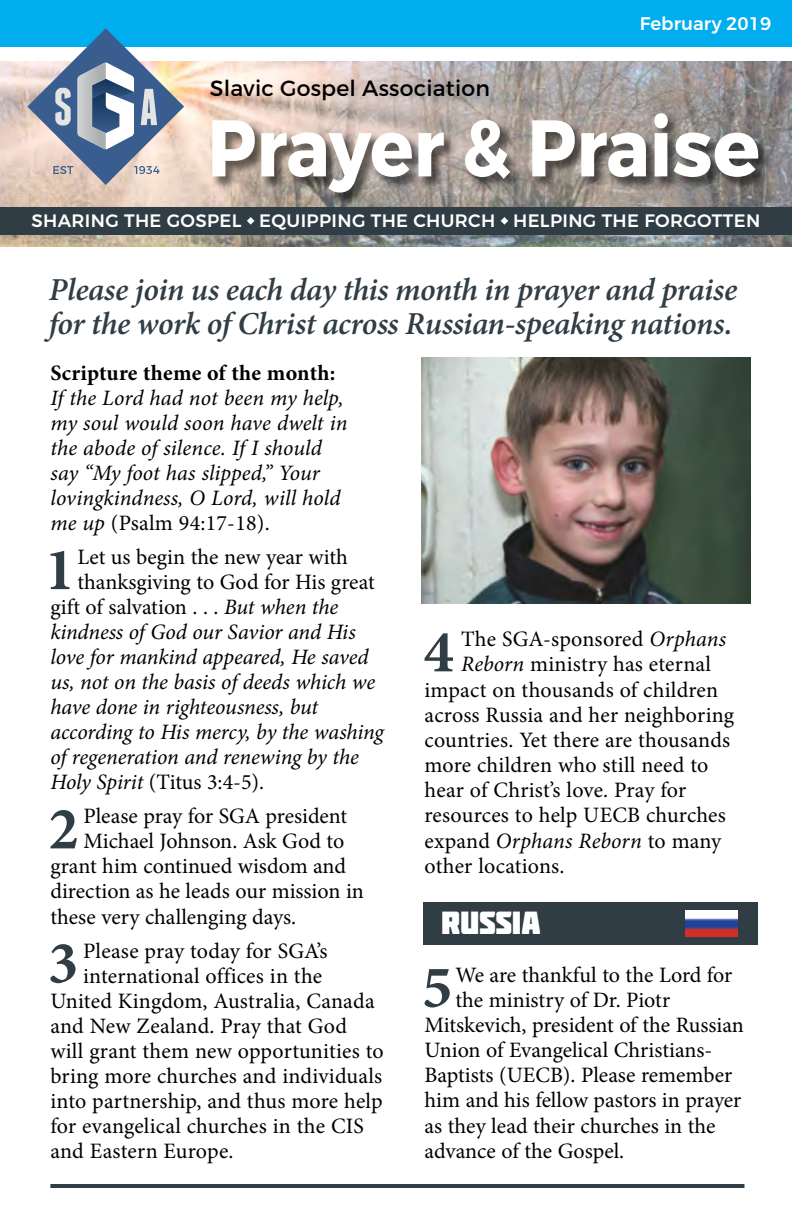
<style>
.page{position:relative;width:792px;height:1224px;background:#fff}
.page>*{position:absolute;margin:0;border:0;box-sizing:border-box;transform-origin:0 0}
.t1{font:700 80px "Montserrat";color:#fff;scale:.9 1}
.t2{font:700 60.4px "Minion Pro";color:#303d45}
.t3{font:italic 600 32px/34px "Minion Pro";letter-spacing:-.015em;color:#303d45}
.t4{font:32px "Molot";color:#fff}
.t5{font:22px "Minion Pro";color:#000}
.t6{font:italic 22px/25px "Minion Pro";letter-spacing:-.005em;color:#000}
.t7{font:700 22px "Minion Pro";letter-spacing:.01em;color:#000}
.t8{font:22px "Montserrat";letter-spacing:.01em;color:#000}
.t9{font:500 18.2px "Montserrat";color:#fff}
.t10{font:500 18px "Montserrat";letter-spacing:.02em;color:#fff}
.s1{font-style:normal}
.s2{font-style:italic}
</style>
<div class="page">
<img style="left:0;top:62px;width:792px;height:185px">
<div style="left:0;top:0;width:792px;height:46px;background:#00aeef"></div>
<div style="left:211px;top:112px;width:561px;height:95px;background:#000;opacity:.55"></div>
<div style="left:0;top:207px;width:792px;height:28px;background:#303d45"></div>
<svg style="left:247px;top:217px;width:8px;height:8px"></svg>
<svg style="left:501px;top:217px;width:7px;height:8px"></svg>
<hr style="left:50px;top:1184px;width:694px;height:4px;background:#303d45">
<img style="left:422px;top:357px;width:328px;height:246px">
<svg style="left:27px;top:28px;width:157px;height:157px"></svg>
<div style="left:424px;top:903px;width:334px;height:42px;background:#303d45"></div>
<img style="left:685px;top:911px;width:52px;height:26px">
<p class="t8" style="left:210px;top:75px;width:282px">Slavic Gospel Association</p>
<p class="t9" style="left:640px;top:12px;width:133px">February 2019</p>
<h1 class="t1" style="left:207px;top:98px;width:616px">Prayer &amp; Praise</h1>
<p class="t10" style="left:32px;top:209px;width:730px">SHARING THE GOSPEL EQUIPPING THE CHURCH HELPING THE FORGOTTEN</p>
<h3 class="t3" style="left:49px;top:273px;width:690px">Please join us each day this month in prayer and praise for the work of Christ across Russian-speaking nations.</h3>
<p class="t7" style="left:50px;top:357px;width:286px">Scripture theme of the month:</p>
<p class="t6" style="left:50px;top:385px;width:298px">If the Lord had not been my help, my soul would soon have dwelt in the abode of silence. If I should say “My foot has slipped,” Your lovingkindness, O Lord, will hold me up <span class="s1">(Psalm 94:17-18).</span></p>
<h2 class="t2" style="left:45px;top:527px;width:32px">1</h2>
<p class="t5" style="left:77px;top:542px;width:272px">Let us begin the new year with</p>
<p class="t5" style="left:77px;top:567px;width:299px">thanksgiving to God for His great</p>
<p class="t5" style="left:50px;top:592px;width:290px">gift of salvation . . . <span class="s2">But when the</span></p>
<p class="t6" style="left:50px;top:620px;width:307px">kindness of God our Savior and His</p>
<p class="t6" style="left:50px;top:645px;width:320px">love for mankind appeared, He saved</p>
<p class="t6" style="left:50px;top:670px;width:326px">us, not on the basis of deeds which we</p>
<p class="t6" style="left:50px;top:695px;width:270px">have done in righteousness, but</p>
<p class="t6" style="left:50px;top:720px;width:335px">according to His mercy, by the washing</p>
<p class="t6" style="left:50px;top:745px;width:310px">of regeneration and renewing by the</p>
<p class="t5" style="left:50px;top:768px;width:215px"><span class="s2">Holy Spirit</span> (Titus 3:4-5).</p>
<h2 class="t2" style="left:48px;top:787px;width:32px">2</h2>
<p class="t5" style="left:83px;top:802px;width:265px">Please pray for SGA president</p>
<p class="t5" style="left:83px;top:827px;width:262px">Michael Johnson. Ask God to</p>
<p class="t5" style="left:50px;top:852px;width:297px">grant him continued wisdom and</p>
<p class="t5" style="left:50px;top:877px;width:315px">direction as he leads our mission in</p>
<p class="t5" style="left:50px;top:902px;width:247px">these very challenging days.</p>
<h2 class="t2" style="left:48px;top:921px;width:32px">3</h2>
<p class="t5" style="left:83px;top:936px;width:246px">Please pray today for SGA’s</p>
<p class="t5" style="left:83px;top:961px;width:241px">international offices in the</p>
<p class="t5" style="left:50px;top:986px;width:326px">United Kingdom, Australia, Canada</p>
<p class="t5" style="left:50px;top:1011px;width:298px">and New Zealand. Pray that God</p>
<p class="t5" style="left:50px;top:1036px;width:335px">will grant them new opportunities to</p>
<p class="t5" style="left:50px;top:1061px;width:333px">bring more churches and individuals</p>
<p class="t5" style="left:50px;top:1086px;width:334px">into partnership, and thus more help</p>
<p class="t5" style="left:50px;top:1111px;width:315px">for evangelical churches in the CIS</p>
<p class="t5" style="left:50px;top:1136px;width:185px">and Eastern Europe.</p>
<h2 class="t2" style="left:424px;top:610px;width:32px">4</h2>
<p class="t5" style="left:461px;top:625px;width:267px">The SGA-sponsored <span class="s2">Orphans</span></p>
<p class="t5" style="left:461px;top:650px;width:252px"><span class="s2">Reborn</span> ministry has eternal</p>
<p class="t5" style="left:425px;top:675px;width:295px">impact on thousands of children</p>
<p class="t5" style="left:425px;top:700px;width:311px">across Russia and her neighboring</p>
<p class="t5" style="left:425px;top:725px;width:307px">countries. Yet there are thousands</p>
<p class="t5" style="left:425px;top:750px;width:285px">more children who still need to</p>
<p class="t5" style="left:425px;top:775px;width:263px">hear of Christ’s love. Pray for</p>
<p class="t5" style="left:425px;top:801px;width:303px">resources to help UECB churches</p>
<p class="t6" style="left:425px;top:828px;width:298px"><span class="s1">expand</span> Orphans Reborn <span class="s1">to many</span></p>
<p class="t5" style="left:425px;top:851px;width:142px">other locations.</p>
<h3 class="t4" style="left:441px;top:904px;width:101px">RUSSIA</h3>
<h2 class="t2" style="left:422px;top:945px;width:32px">5</h2>
<p class="t5" style="left:455px;top:960px;width:278px">We are thankful to the Lord for</p>
<p class="t5" style="left:455px;top:985px;width:216px">the ministry of Dr. Piotr</p>
<p class="t5" style="left:425px;top:1010px;width:321px">Mitskevich, president of the Russian</p>
<p class="t5" style="left:425px;top:1035px;width:289px">Union of Evangelical Christians-</p>
<p class="t5" style="left:425px;top:1061px;width:309px">Baptists (UECB). Please remember</p>
<p class="t5" style="left:425px;top:1086px;width:318px">him and his fellow pastors in prayer</p>
<p class="t5" style="left:425px;top:1111px;width:293px">as they lead their churches in the</p>
<p class="t5" style="left:425px;top:1136px;width:201px">advance of the Gospel.</p>
</div>
